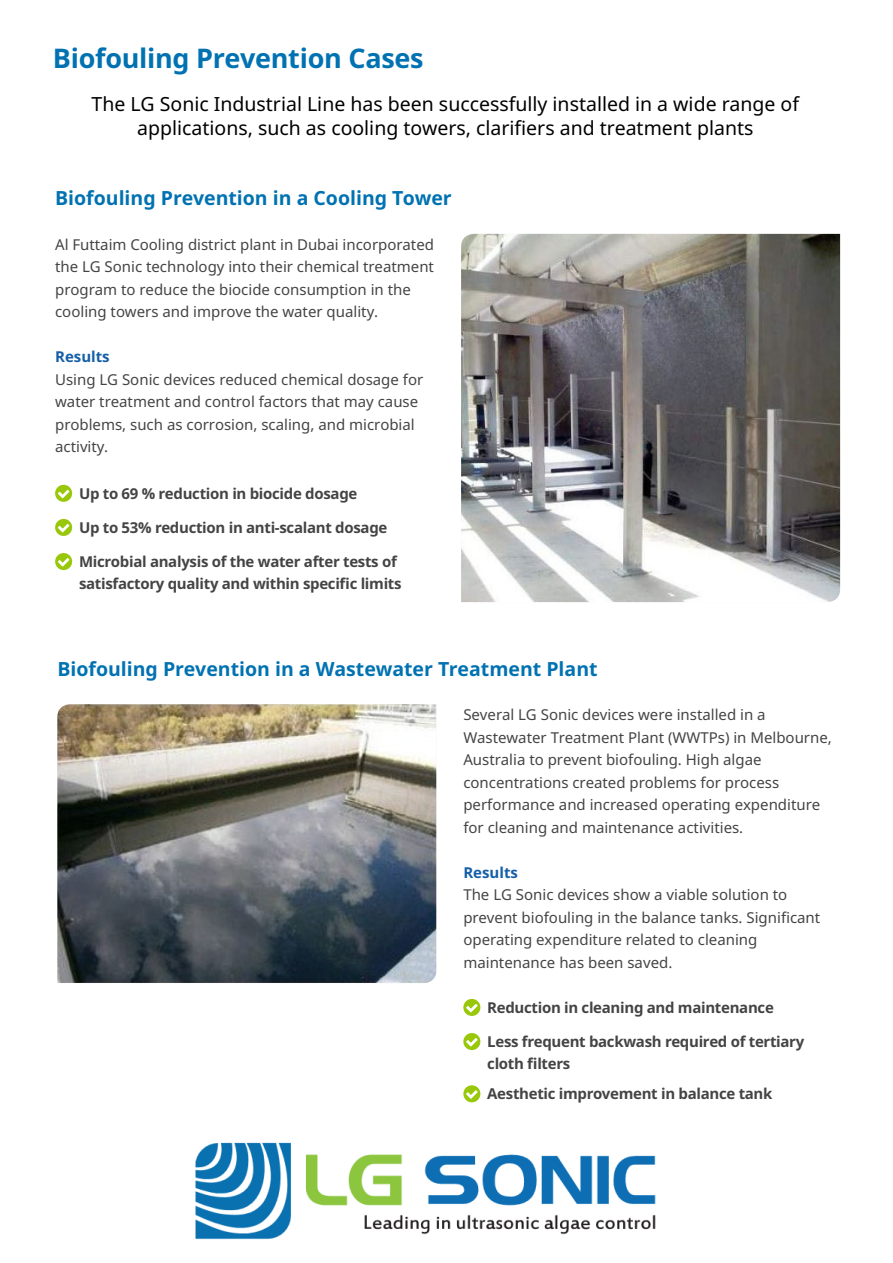
<style>
.page{position:relative;width:893px;height:1263px;background:#fff}
.page>*{position:absolute;margin:0;border:0;box-sizing:border-box;transform-origin:0 0}
.t1{font:700 27px "Noto Sans";letter-spacing:-.01em;color:#0072b2}
.t2{font:19.5px/24px "Noto Sans";color:#000;text-align:center}
.t3{font:700 19.5px "Noto Sans";color:#0072b2}
.t4{font:15px/22.5px "Noto Sans";color:#444}
.t5{font:700 15px/22.5px "Noto Sans";letter-spacing:-.02em;color:#444}
.t6{font:700 15px "Noto Sans";color:#155fa7}
</style>
<div class="page">
<svg style="left:55px;top:485px;width:17px;height:17px"></svg>
<svg style="left:55px;top:519px;width:17px;height:17px"></svg>
<svg style="left:55px;top:553px;width:17px;height:17px"></svg>
<img style="left:461px;top:234px;width:379px;height:368px">
<svg style="left:463px;top:999px;width:17px;height:17px"></svg>
<svg style="left:463px;top:1033px;width:17px;height:17px"></svg>
<svg style="left:463px;top:1085px;width:17px;height:17px"></svg>
<img style="left:57px;top:704px;width:379px;height:279px">
<img style="left:195px;top:1142px;width:461px;height:98px">
<h1 class="t1" style="left:53px;top:39px;width:372px">Biofouling Prevention Cases</h1>
<h2 class="t2" style="left:92px;top:91px;width:709px">The LG Sonic Industrial Line has been successfully installed in a wide range of applications, such as cooling towers, clarifiers and treatment plants</h2>
<h2 class="t3" style="left:55px;top:184px;width:398px">Biofouling Prevention in a Cooling Tower</h2>
<p class="t4" style="left:55px;top:233px;width:380px">Al Futtaim Cooling district plant in Dubai incorporated the LG Sonic technology into their chemical treatment program to reduce the biocide consumption in the cooling towers and improve the water quality.</p>
<p class="t6" style="left:55px;top:346px;width:56px">Results</p>
<p class="t4" style="left:55px;top:368px;width:370px">Using LG Sonic devices reduced chemical dosage for water treatment and control factors that may cause problems, such as corrosion, scaling, and microbial activity.</p>
<p class="t5" style="left:79px;top:482px;width:280px">Up to 69 % reduction in biocide dosage</p>
<p class="t5" style="left:79px;top:516px;width:310px">Up to 53% reduction in anti-scalant dosage</p>
<p class="t5" style="left:79px;top:550px;width:324px">Microbial analysis of the water after tests of satisfactory quality and within specific limits</p>
<h2 class="t3" style="left:57px;top:655px;width:542px">Biofouling Prevention in a Wastewater Treatment Plant</h2>
<p class="t4" style="left:463px;top:703px;width:370px">Several LG Sonic devices were installed in a Wastewater Treatment Plant (WWTPs) in Melbourne, Australia to prevent biofouling. High algae concentrations created problems for process performance and increased operating expenditure for cleaning and maintenance activities.</p>
<p class="t6" style="left:463px;top:862px;width:56px">Results</p>
<p class="t4" style="left:463px;top:883px;width:358px">The LG Sonic devices show a viable solution to prevent biofouling in the balance tanks. Significant operating expenditure related to cleaning maintenance has been saved.</p>
<p class="t5" style="left:487px;top:996px;width:288px">Reduction in cleaning and maintenance</p>
<p class="t5" style="left:487px;top:1030px;width:319px">Less frequent backwash required of tertiary cloth filters</p>
<p class="t5" style="left:487px;top:1082px;width:287px">Aesthetic improvement in balance tank</p>
</div>
